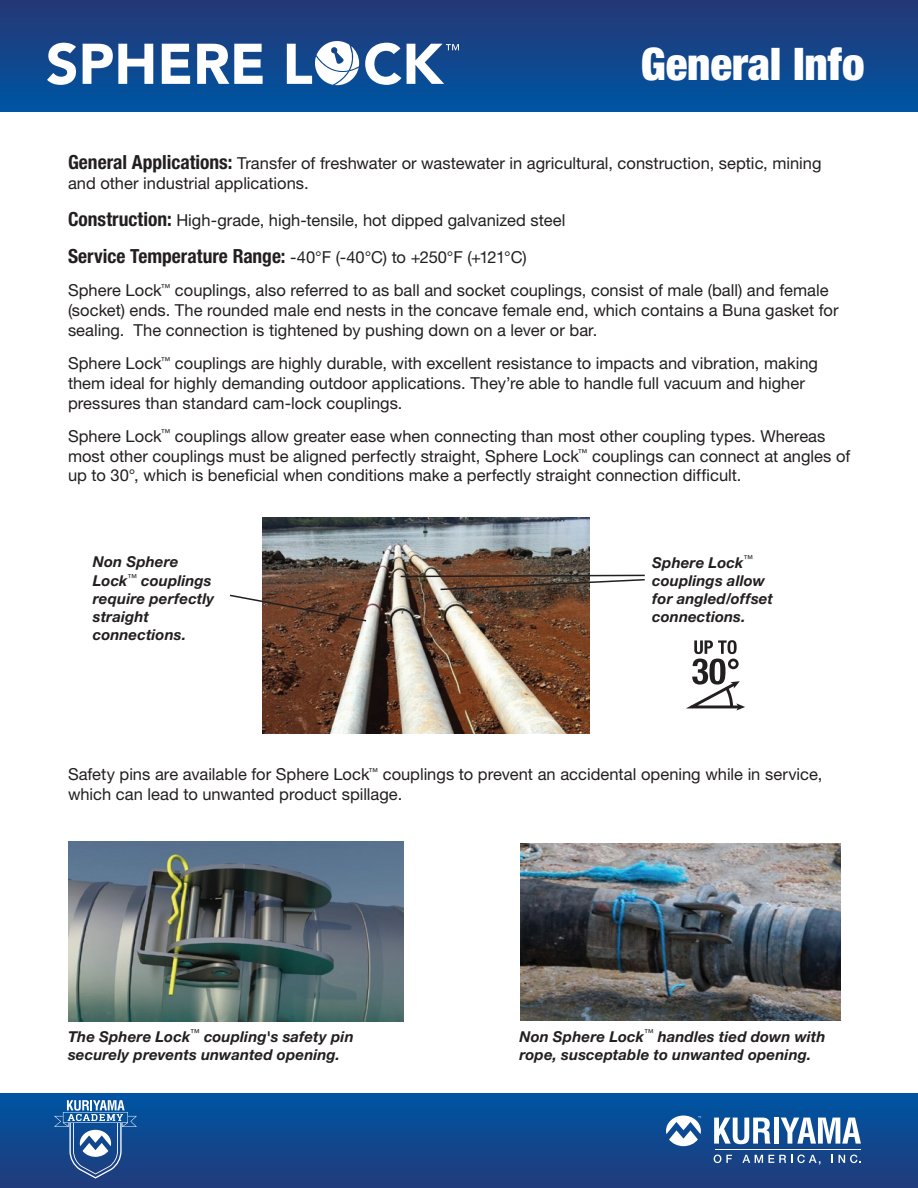
<style>
.page{position:relative;width:918px;height:1188px;background:#fff}
.page>*{position:absolute;margin:0;border:0;box-sizing:border-box;transform-origin:0 0}
.t1{font:900 condensed 45px "Helvetica Neue LT Pro";color:#fff}
.t2{font:16.5px/19.8px "Helvetica Neue LT Pro";color:#231f20}
.t3{font:italic 700 15px/18px "Helvetica Neue LT Pro";letter-spacing:.01em;color:#231f20}
.s1{font-weight:700;font-stretch:condensed;font-size:19.5px}
</style>
<div class="page">
<div style="left:0;top:0;width:918px;height:111px;background:linear-gradient(to bottom,#263774,#0055a3)"></div>
<svg style="left:47px;top:43px;width:29px;height:42px"></svg>
<svg style="left:83px;top:44px;width:70px;height:40px"></svg>
<svg style="left:162px;top:44px;width:28px;height:40px"></svg>
<svg style="left:197px;top:44px;width:66px;height:40px"></svg>
<svg style="left:365px;top:43px;width:36px;height:42px"></svg>
<svg style="left:287px;top:41px;width:72px;height:44px"></svg>
<svg style="left:407px;top:44px;width:52px;height:40px"></svg>
<div style="left:0;top:1094px;width:918px;height:94px;background:linear-gradient(to bottom,#0054a3,#213c7b)"></div>
<svg style="left:666px;top:1116px;width:35px;height:30px"></svg>
<hr style="left:715px;top:1149px;width:146px;height:1px;background:#fff">
<svg style="left:714px;top:1118px;width:57px;height:26px"></svg>
<div style="left:774px;top:1118px;width:5px;height:26px;background:#fff"></div>
<svg style="left:781px;top:1118px;width:80px;height:26px"></svg>
<svg style="left:714px;top:1155px;width:18px;height:8px"></svg>
<svg style="left:742px;top:1155px;width:78px;height:10px"></svg>
<svg style="left:839px;top:1155px;width:22px;height:8px"></svg>
<svg style="left:54px;top:1100px;width:83px;height:79px;background:#406da5"></svg>
<img style="left:262px;top:517px;width:327px;height:216px">
<svg style="left:230px;top:594px;width:138px;height:29px"></svg>
<svg style="left:399px;top:574px;width:246px;height:17px"></svg>
<img style="left:520px;top:843px;width:320px;height:177px">
<img style="left:68px;top:841px;width:336px;height:180px">
<svg style="left:686px;top:640px;width:59px;height:71px"></svg>
<p class="t1" style="left:641px;top:37px;width:225px">General Info</p>
<p class="t2" style="left:68px;top:153px;width:755px"><span class="s1">General Applications:</span> Transfer of freshwater or wastewater in agricultural, construction, septic, mining and other industrial applications.</p>
<p class="t2" style="left:68px;top:210px;width:499px"><span class="s1">Construction:</span> High-grade, high-tensile, hot dipped galvanized steel</p>
<p class="t2" style="left:68px;top:247px;width:460px"><span class="s1">Service Temperature Range:</span> -40°F (-40°C) to +250°F (+121°C)</p>
<p class="t2" style="left:68px;top:280px;width:772px">Sphere Lock<sup>™</sup> couplings, also referred to as ball and socket couplings, consist of male (ball) and female (socket) ends. The rounded male end nests in the concave female end, which contains a Buna gasket for sealing. The connection is tightened by pushing down on a lever or bar.</p>
<p class="t2" style="left:68px;top:353px;width:752px">Sphere Lock<sup>™</sup> couplings are highly durable, with excellent resistance to impacts and vibration, making them ideal for highly demanding outdoor applications. They’re able to handle full vacuum and higher pressures than standard cam-lock couplings.</p>
<p class="t2" style="left:68px;top:426px;width:784px">Sphere Lock<sup>™</sup> couplings allow greater ease when connecting than most other coupling types. Whereas most other couplings must be aligned perfectly straight, Sphere Lock<sup>™</sup> couplings can connect at angles of up to 30°, which is beneficial when conditions make a perfectly straight connection difficult.</p>
<p class="t3" style="left:93px;top:551px;width:120px;line-height:19.8px">Non Sphere<br>Lock<sup>™</sup> couplings</p>
<p class="t3" style="left:93px;top:590px;width:123px">require perfectly straight connections.</p>
<p class="t3" style="left:652px;top:553px;width:122px">Sphere Lock<sup>™ </sup>couplings allow for angled/offset connections.</p>
<p class="t2" style="left:68px;top:764px;width:756px">Safety pins are available for Sphere Lock<sup>™</sup> couplings to prevent an accidental opening while in service, which can lead to unwanted product spillage.</p>
<p class="t3" style="left:68px;top:1027px;width:287px">The Sphere Lock<sup>™</sup> coupling's safety pin securely prevents unwanted opening.</p>
<p class="t3" style="left:519px;top:1027px;width:308px">Non Sphere Lock<sup>™</sup> handles tied down with rope, susceptable to unwanted opening.</p>
</div>
